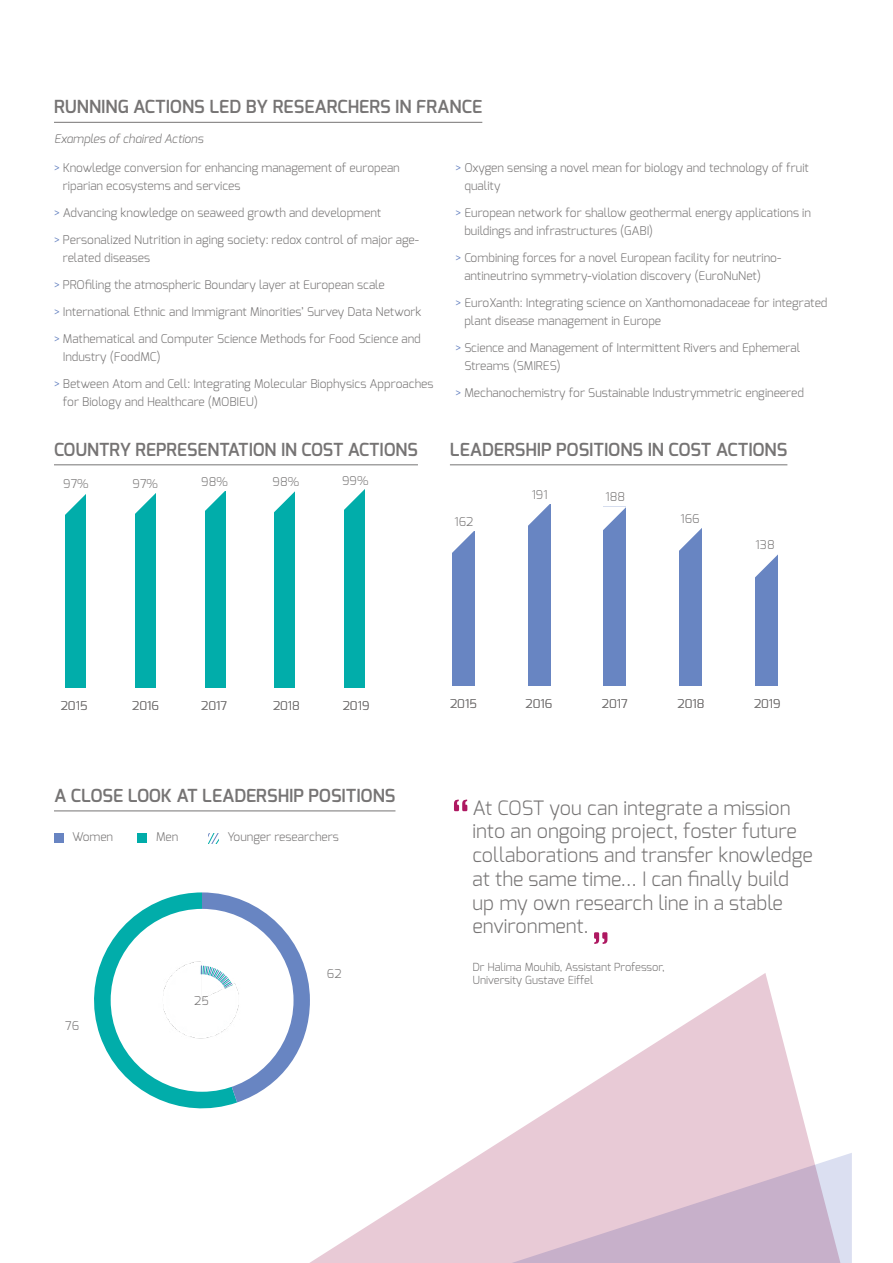
<style>
.page{position:relative;width:893px;height:1263px;background:#fff}
.page>*{position:absolute;margin:0;border:0;box-sizing:border-box;transform-origin:0 0}
.t1{font:300 59.4px "Exo";color:#ae1861}
.t2{font:300 19.8px/23.7px "Exo";color:#767474}
.t3{font:600 18px "Exo";color:#767474}
.t4{font:300 12px/18px "Exo";color:#767474}
.t5{font:300 12px "Exo";color:#777575}
.t6{font:italic 300 12px "Exo";color:#767474}
.t7{font:300 11.1px/13.4px "Exo";color:#767474}
.s1{color:#6884c2}
</style>
<div class="page">
<hr style="left:450px;top:465px;width:337px;height:1px;background:#767474">
<hr style="left:54px;top:465px;width:364px;height:1px;background:#767474">
<svg style="left:208px;top:833px;width:11px;height:10px"></svg>
<hr style="left:54px;top:811px;width:341px;height:1px;background:#767474">
<div style="left:54px;top:833px;width:10px;height:10px;background:#6884c2"></div>
<div style="left:137px;top:833px;width:10px;height:10px;background:#00aca9"></div>
<svg style="left:310px;top:973px;width:542px;height:290px"></svg>
<div style="left:344px;top:489px;width:21px;height:199px;background:#01adaa"></div>
<div style="left:274px;top:491px;width:21px;height:197px;background:#01adaa"></div>
<div style="left:205px;top:491px;width:21px;height:197px;background:#01adaa"></div>
<div style="left:135px;top:493px;width:21px;height:195px;background:#01adaa"></div>
<div style="left:65px;top:493px;width:21px;height:195px;background:#01adaa"></div>
<svg style="left:274px;top:491px;width:21px;height:22px"></svg>
<svg style="left:344px;top:489px;width:21px;height:21px"></svg>
<svg style="left:205px;top:491px;width:20px;height:20px"></svg>
<svg style="left:135px;top:493px;width:21px;height:21px"></svg>
<svg style="left:65px;top:493px;width:21px;height:22px"></svg>
<div style="left:755px;top:554px;width:23px;height:132px;background:#6885c2"></div>
<div style="left:679px;top:528px;width:23px;height:158px;background:#6885c2"></div>
<div style="left:603px;top:507px;width:23px;height:179px;background:#6885c2"></div>
<div style="left:528px;top:504px;width:22px;height:182px;background:#6885c2"></div>
<div style="left:452px;top:532px;width:23px;height:154px;background:#6885c2"></div>
<svg style="left:755px;top:554px;width:23px;height:24px"></svg>
<svg style="left:679px;top:528px;width:23px;height:23px"></svg>
<svg style="left:603px;top:506px;width:23px;height:24px"></svg>
<svg style="left:528px;top:504px;width:23px;height:23px"></svg>
<svg style="left:452px;top:531px;width:23px;height:22px"></svg>
<svg style="left:94px;top:892px;width:216px;height:217px"></svg>
<img style="left:134px;top:938px;width:115px;height:119px">
<hr style="left:54px;top:122px;width:428px;height:1px;background:#767474">
<h3 class="t3" style="left:54px;top:95px;width:430px">RUNNING ACTIONS LED BY RESEARCHERS IN FRANCE</h3>
<p class="t6" style="left:54px;top:131px;width:151px">Examples of chaired Actions</p>
<p class="t4" style="left:63px;top:158px;width:338px;text-indent:-9px"><span class="s1">&gt;</span> Knowledge conversion for enhancing management of european riparian ecosystems and services</p>
<p class="t4" style="left:54px;top:203px;width:329px"><span class="s1">&gt;</span> Advancing knowledge on seaweed growth and development</p>
<p class="t4" style="left:63px;top:230px;width:358px;text-indent:-9px"><span class="s1">&gt;</span> Personalized Nutrition in aging society: redox control of major age&shy;related diseases</p>
<p class="t4" style="left:54px;top:275px;width:332px"><span class="s1">&gt;</span> PROfiling the atmospheric Boundary layer at European scale</p>
<p class="t4" style="left:54px;top:302px;width:369px"><span class="s1">&gt;</span> International Ethnic and Immigrant Minorities’ Survey Data Network</p>
<p class="t4" style="left:63px;top:329px;width:359px;text-indent:-9px"><span class="s1">&gt;</span> Mathematical and Computer Science Methods for Food Science and<br>Industry (FoodMC)</p>
<p class="t4" style="left:63px;top:374px;width:372px;text-indent:-9px"><span class="s1">&gt;</span> Between Atom and Cell: Integrating Molecular Biophysics Approaches for Biology and Healthcare (MOBIEU)</p>
<p class="t4" style="left:464px;top:158px;width:346px;text-indent:-9px"><span class="s1">&gt;</span> Oxygen sensing a novel mean for biology and technology of fruit quality</p>
<p class="t4" style="left:464px;top:203px;width:348px;text-indent:-9px"><span class="s1">&gt;</span> European network for shallow geothermal energy applications in buildings and infrastructures (GABI)</p>
<p class="t4" style="left:464px;top:248px;width:319px;text-indent:-9px"><span class="s1">&gt;</span> Combining forces for a novel European facility for neutrino&shy;antineutrino symmetry-violation discovery (EuroNuNet)</p>
<p class="t4" style="left:464px;top:293px;width:365px;text-indent:-9px"><span class="s1">&gt;</span> EuroXanth: Integrating science on Xanthomonadaceae for integrated plant disease management in Europe</p>
<p class="t4" style="left:464px;top:338px;width:337px;text-indent:-9px"><span class="s1">&gt;</span> Science and Management of Intermittent Rivers and Ephemeral<br>Streams (SMIRES)</p>
<p class="t4" style="left:455px;top:383px;width:350px"><span class="s1">&gt;</span> Mechanochemistry for Sustainable Industrymmetric engineered</p>
<h3 class="t3" style="left:54px;top:438px;width:365px">COUNTRY REPRESENTATION IN COST ACTIONS</h3>
<h3 class="t3" style="left:450px;top:438px;width:339px">LEADERSHIP POSITIONS IN COST ACTIONS</h3>
<p class="t5" style="left:58px;top:475px;width:27px">97%</p>
<p class="t5" style="left:128px;top:474px;width:27px">97%</p>
<p class="t5" style="left:196px;top:472px;width:28px">98%</p>
<p class="t5" style="left:268px;top:472px;width:28px">98%</p>
<p class="t5" style="left:63px;top:476px;width:27px">97%</p>
<p class="t5" style="left:133px;top:476px;width:27px">97%</p>
<p class="t5" style="left:201px;top:474px;width:28px">98%</p>
<p class="t5" style="left:273px;top:474px;width:28px">98%</p>
<p class="t5" style="left:337px;top:471px;width:28px">99%</p>
<p class="t5" style="left:342px;top:473px;width:28px">99%</p>
<p class="t5" style="left:454px;top:514px;width:20px">162</p>
<p class="t5" style="left:459px;top:516px;width:20px">162</p>
<p class="t5" style="left:532px;top:487px;width:18px">191</p>
<p class="t5" style="left:606px;top:489px;width:21px">188</p>
<p class="t5" style="left:536px;top:489px;width:18px">191</p>
<p class="t5" style="left:610px;top:491px;width:21px">188</p>
<p class="t5" style="left:680px;top:511px;width:21px">166</p>
<p class="t5" style="left:685px;top:512px;width:21px">166</p>
<p class="t5" style="left:756px;top:537px;width:21px">138</p>
<p class="t5" style="left:760px;top:538px;width:21px">138</p>
<p class="t5" style="left:56px;top:696px;width:28px">2015</p>
<p class="t5" style="left:127px;top:696px;width:28px">2016</p>
<p class="t5" style="left:196px;top:696px;width:27px">2017</p>
<p class="t5" style="left:268px;top:696px;width:28px">2018</p>
<p class="t5" style="left:338px;top:696px;width:28px">2019</p>
<p class="t5" style="left:450px;top:696px;width:28px">2015</p>
<p class="t5" style="left:525px;top:696px;width:28px">2016</p>
<p class="t5" style="left:602px;top:696px;width:27px">2017</p>
<p class="t5" style="left:678px;top:696px;width:28px">2018</p>
<p class="t5" style="left:754px;top:696px;width:28px">2019</p>
<p class="t5" style="left:61px;top:698px;width:28px">2015</p>
<p class="t5" style="left:132px;top:698px;width:28px">2016</p>
<p class="t5" style="left:201px;top:698px;width:27px">2017</p>
<p class="t5" style="left:273px;top:698px;width:28px">2018</p>
<p class="t5" style="left:343px;top:698px;width:28px">2019</p>
<p class="t5" style="left:455px;top:698px;width:28px">2015</p>
<p class="t5" style="left:530px;top:698px;width:28px">2016</p>
<p class="t5" style="left:607px;top:698px;width:27px">2017</p>
<p class="t5" style="left:682px;top:698px;width:28px">2018</p>
<p class="t5" style="left:759px;top:698px;width:28px">2019</p>
<h3 class="t3" style="left:54px;top:784px;width:343px">A CLOSE LOOK AT LEADERSHIP POSITIONS</h3>
<p class="t4" style="left:72px;top:827px;width:42px">Women</p>
<p class="t4" style="left:156px;top:827px;width:24px">Men</p>
<p class="t4" style="left:227px;top:827px;width:113px">Younger researchers</p>
<p class="t4" style="left:65px;top:1017px;width:16px">76</p>
<p class="t4" style="left:194px;top:991px;width:16px">25</p>
<p class="t4" style="left:327px;top:965px;width:16px">62</p>
<h1 class="t1" style="left:450px;top:784px;width:23px">“</h1>
<h2 class="t2" style="left:472px;top:795px;width:342px">At COST you can integrate a mission into an ongoing project, foster future collaborations and transfer knowledge at the same time… I can finally build up my own research line in a stable environment.</h2>
<p class="t7" style="left:472px;top:960px;width:194px">Dr Halima Mouhib, Assistant Professor,<br>University Gustave Eiffel</p>
<h1 class="t1" style="left:590px;top:916px;width:23px">”</h1>
</div>
